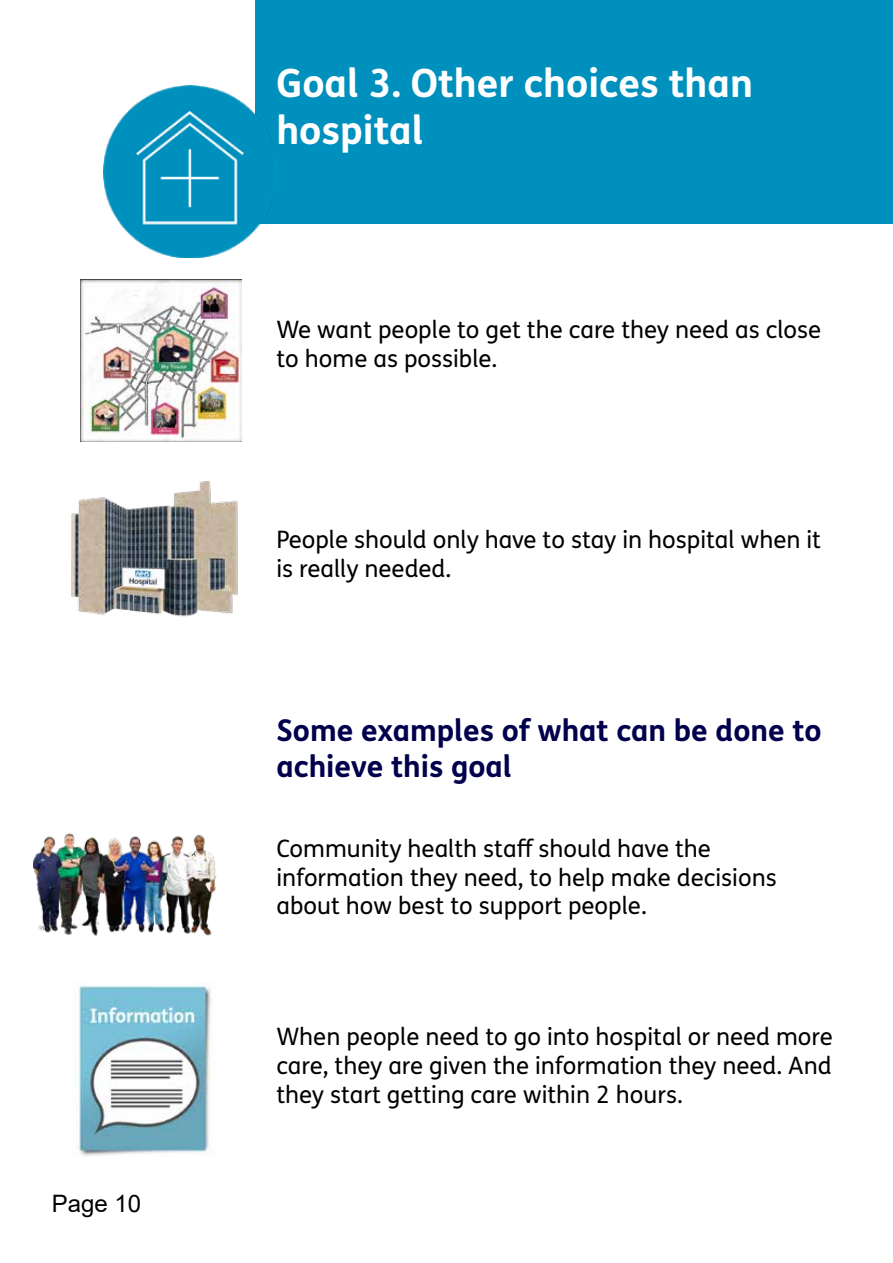
<style>
.page{position:relative;width:893px;height:1263px;background:#fff}
.page>*{position:absolute;margin:0;border:0;box-sizing:border-box;transform-origin:0 0}
.t1{font:700 39px/46.8px "FS Me Pro";color:#fff}
.t2{font:700 30px/36px "FS Me Pro";color:#00004c}
.t3{font:24px/28.8px "FS Me Pro";color:#000}
.t4{font:24px "Arial";color:#000}
</style>
<div class="page">
<div style="left:255px;top:0;width:638px;height:223px;background:#0090bd"></div>
<img style="left:104px;top:85px;width:173px;height:173px">
<img style="left:80px;top:279px;width:161px;height:162px">
<img style="left:71px;top:480px;width:167px;height:137px">
<img style="left:74px;top:983px;width:138px;height:173px">
<img style="left:34px;top:833px;width:183px;height:103px">
<p class="t4" style="left:52px;top:1187px;width:91px">Page 10</p>
<p class="t1" style="left:276px;top:58px;width:478px">Goal 3. Other choices than hospital</p>
<p class="t3" style="left:276px;top:314px;width:546px">We want people to get the care they need as close to home as possible.</p>
<p class="t3" style="left:276px;top:525px;width:546px">People should only have to stay in hospital when it is really needed.</p>
<h2 class="t2" style="left:276px;top:711px;width:547px">Some examples of what can be done to achieve this goal</h2>
<p class="t3" style="left:276px;top:833px;width:502px">Community health staf should have the information they need, to help make decisions about how best to support people.</p>
<p class="t3" style="left:276px;top:1022px;width:558px;text-align:justify">When people need to go into hospital or need more care, they are given the information they need. And they start getting care within 2 hours.</p>
</div>
